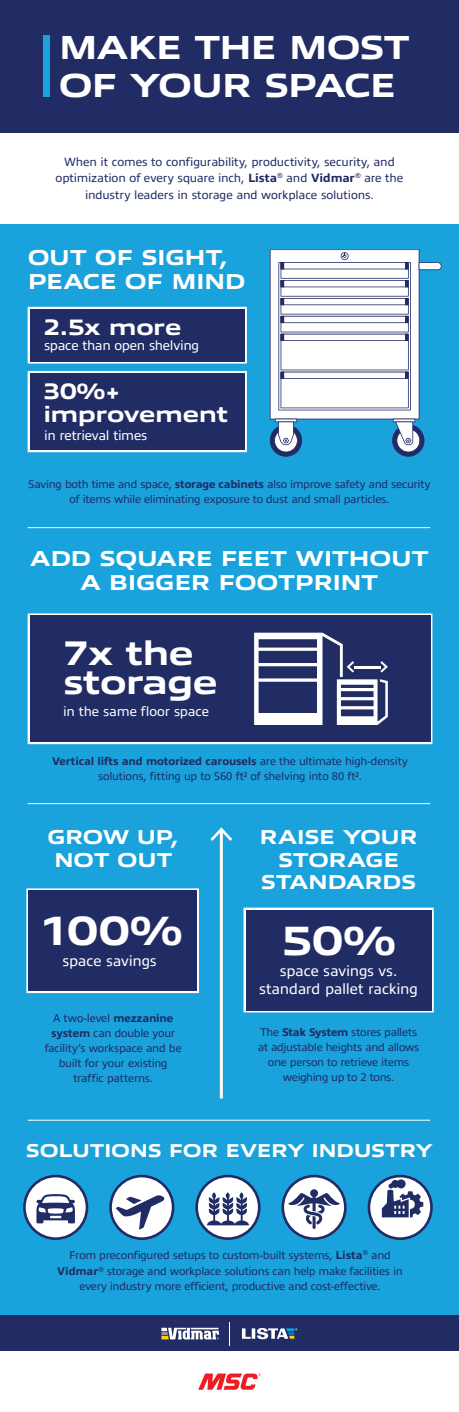
<style>
.page{position:relative;width:459px;height:1412px;background:#fff}
.page>*{position:absolute;margin:0;border:0;box-sizing:border-box;transform-origin:0 0}
.t1{font:800 41.25px "Allumi Std Extended";color:#fff}
.t2{font:800 34.35px/29.7px "Allumi Std Extended";letter-spacing:-.02em;color:#fff}
.t3{font:800 33.6px/38.2px "Allumi Std Extended";letter-spacing:-.035em;color:#fff}
.t4{font:800 22.5px/22.5px "Allumi Std Extended";letter-spacing:-.02em;color:#fff}
.t5{font:800 21.75px/24px "Allumi Std Extended";letter-spacing:-.025em;color:#fff}
.t6{font:800 20.25px/22.5px "Allumi Std Extended";letter-spacing:-.02em;color:#fff;text-align:center}
.t7{font:800 18.75px "Allumi Std Extended";letter-spacing:-.02em;color:#fff}
.t8{font:15px "Allumi Std";letter-spacing:-.01em;color:#fff}
.t9{font:13.5px "Allumi Std";letter-spacing:-.015em;color:#fff}
.t10{font:12px/16.5px "Allumi Std";letter-spacing:-.01em;color:#212b64;text-align:center}
.t11{font:11.25px/15px "Allumi Std";letter-spacing:-.025em;color:#212b64;text-align:center}
.s1{font-weight:800}
</style>
<div class="page">
<div style="left:0;top:224px;width:459px;height:1106px;background:#19a2dc"></div>
<svg style="left:28px;top:307px;width:219px;height:56px"></svg>
<svg style="left:28px;top:371px;width:219px;height:81px"></svg>
<div style="left:30px;top:309px;width:215px;height:52px;background:#212b64"></div>
<div style="left:30px;top:373px;width:215px;height:77px;background:#212b64"></div>
<div style="left:0;top:0;width:459px;height:132px;background:#212b64"></div>
<div style="left:43px;top:36px;width:6px;height:61px;background:#19a2dc"></div>
<hr style="left:28px;top:527px;width:402px;height:1px;background:#fff">
<hr style="left:28px;top:803px;width:402px;height:1px;background:#fff">
<hr style="left:28px;top:1119px;width:402px;height:1px;background:#fff">
<hr style="left:220px;top:830px;width:3px;height:268px;background:#fff">
<svg style="left:210px;top:827px;width:22px;height:14px"></svg>
<svg style="left:198px;top:1373px;width:63px;height:16px"></svg>
<svg style="left:28px;top:613px;width:404px;height:131px;fill:#fff"></svg>
<div style="left:30px;top:615px;width:400px;height:127px;background:#212b64"></div>
<svg style="left:26px;top:888px;width:173px;height:105px"></svg>
<div style="left:29px;top:890px;width:168px;height:100px;background:#212b64"></div>
<svg style="left:270px;top:249px;width:172px;height:208px"></svg>
<svg style="left:254px;top:632px;width:134px;height:93px"></svg>
<svg style="left:244px;top:907px;width:190px;height:105px"></svg>
<div style="left:246px;top:910px;width:186px;height:100px;background:#212b64"></div>
<div style="left:0;top:1315px;width:459px;height:36px;background:#212b64"></div>
<svg style="left:229px;top:1322px;width:1px;height:23px"></svg>
<svg style="left:242px;top:1328px;width:55px;height:11px"></svg>
<svg style="left:161px;top:1327px;width:58px;height:12px"></svg>
<div style="left:23px;top:1174px;width:65px;height:65px;border:5px solid #212b64;border-radius:50%"></div>
<div style="left:109px;top:1174px;width:65px;height:65px;border:5px solid #212b64;border-radius:50%"></div>
<div style="left:195px;top:1174px;width:66px;height:65px;border:5px solid #212b64;border-radius:50%"></div>
<div style="left:282px;top:1174px;width:65px;height:65px;border:5px solid #212b64;border-radius:50%"></div>
<div style="left:368px;top:1174px;width:65px;height:65px;border:5px solid #212b64;border-radius:50%"></div>
<div style="left:26px;top:1177px;width:60px;height:60px;background:#fff;border-radius:50%"></div>
<div style="left:112px;top:1177px;width:60px;height:60px;background:#fff;border-radius:50%"></div>
<div style="left:198px;top:1177px;width:60px;height:60px;background:#fff;border-radius:50%"></div>
<div style="left:284px;top:1177px;width:60px;height:60px;background:#fff;border-radius:50%"></div>
<div style="left:370px;top:1177px;width:60px;height:60px;background:#fff;border-radius:50%"></div>
<svg style="left:36px;top:1194px;width:39px;height:29px"></svg>
<svg style="left:116px;top:1195px;width:49px;height:34px"></svg>
<svg style="left:207px;top:1192px;width:42px;height:33px"></svg>
<svg style="left:288px;top:1189px;width:52px;height:40px"></svg>
<svg style="left:382px;top:1179px;width:41px;height:38px"></svg>
<h3 class="t3" style="left:59px;top:28px;width:353px">MAKE THE MOST<br>OF YOUR SPACE</h3>
<p class="t10" style="left:56px;top:154px;width:349px">When it comes to configurability, productivity, security, and optimization of every square inch, <span class="s1">Lista</span><sup>®</sup> and <span class="s1">Vidmar</span><sup>®</sup> are the industry leaders in storage and workplace solutions.</p>
<h3 class="t5" style="left:28px;top:246px;width:219px">OUT OF SIGHT,<br>PEACE OF MIND</h3>
<h3 class="t4" style="left:43px;top:316px;width:140px">2.5x more</h3>
<p class="t9" style="left:44px;top:338px;width:157px">space than open shelving</p>
<h3 class="t4" style="left:43px;top:380px;width:186px">30%+ improvement</h3>
<p class="t9" style="left:44px;top:427px;width:105px">in retrieval times</p>
<p class="t11" style="left:28px;top:477px;width:404px">Saving both time and space, <span class="s1">storage cabinets</span> also improve safety and security of items while eliminating exposure to dust and small particles.</p>
<h3 class="t5" style="left:30px;top:547px;width:400px;text-align:center">ADD SQUARE FEET WITHOUT<br>A BIGGER FOOTPRINT</h3>
<h2 class="t2" style="left:63px;top:638px;width:156px">7x the storage</h2>
<p class="t9" style="left:63px;top:704px;width:148px">in the same floor space</p>
<p class="t11" style="left:52px;top:753px;width:357px"><span class="s1">Vertical lifts and motorized carousels</span> are the ultimate high-density solutions, fitting up to 560 ft² of shelving into 80 ft².</p>
<h3 class="t6" style="left:47px;top:826px;width:133px">GROW UP,<br>NOT OUT</h3>
<h3 class="t6" style="left:259px;top:826px;width:160px">RAISE YOUR<br>STORAGE<br>STANDARDS</h3>
<h1 class="t1" style="left:40px;top:908px;width:144px">100%</h1>
<h3 class="t8" style="left:63px;top:952px;width:96px">space savings</h3>
<p class="t11" style="left:45px;top:1010px;width:139px">A two-level <span class="s1">mezzanine system</span> can double your facility’s workspace and be built for your existing traffic patterns.</p>
<h1 class="t1" style="left:282px;top:917px;width:115px">50%</h1>
<h3 class="t8" style="left:259px;top:981px;width:160px">standard pallet racking</h3>
<h3 class="t8" style="left:280px;top:963px;width:119px">space savings vs.</h3>
<p class="t11" style="left:258px;top:1025px;width:163px">The <span class="s1">Stak System</span> stores pallets at adjustable heights and allows one person to retrieve items weighing up to 2 tons.</p>
<h3 class="t7" style="left:26px;top:1140px;width:409px">SOLUTIONS FOR EVERY INDUSTRY</h3>
<p class="t11" style="left:57px;top:1246px;width:347px;line-height:16.5px">From preconfigured setups to custom-built systems, <span class="s1">Lista</span><sup>®</sup> and<br><span class="s1">Vidmar</span><sup>®</sup> storage and workplace solutions can help make facilities in</p>
<p class="t11" style="left:80px;top:1279px;width:302px">every industry more efficient, productive and cost-effective.</p>
</div>
